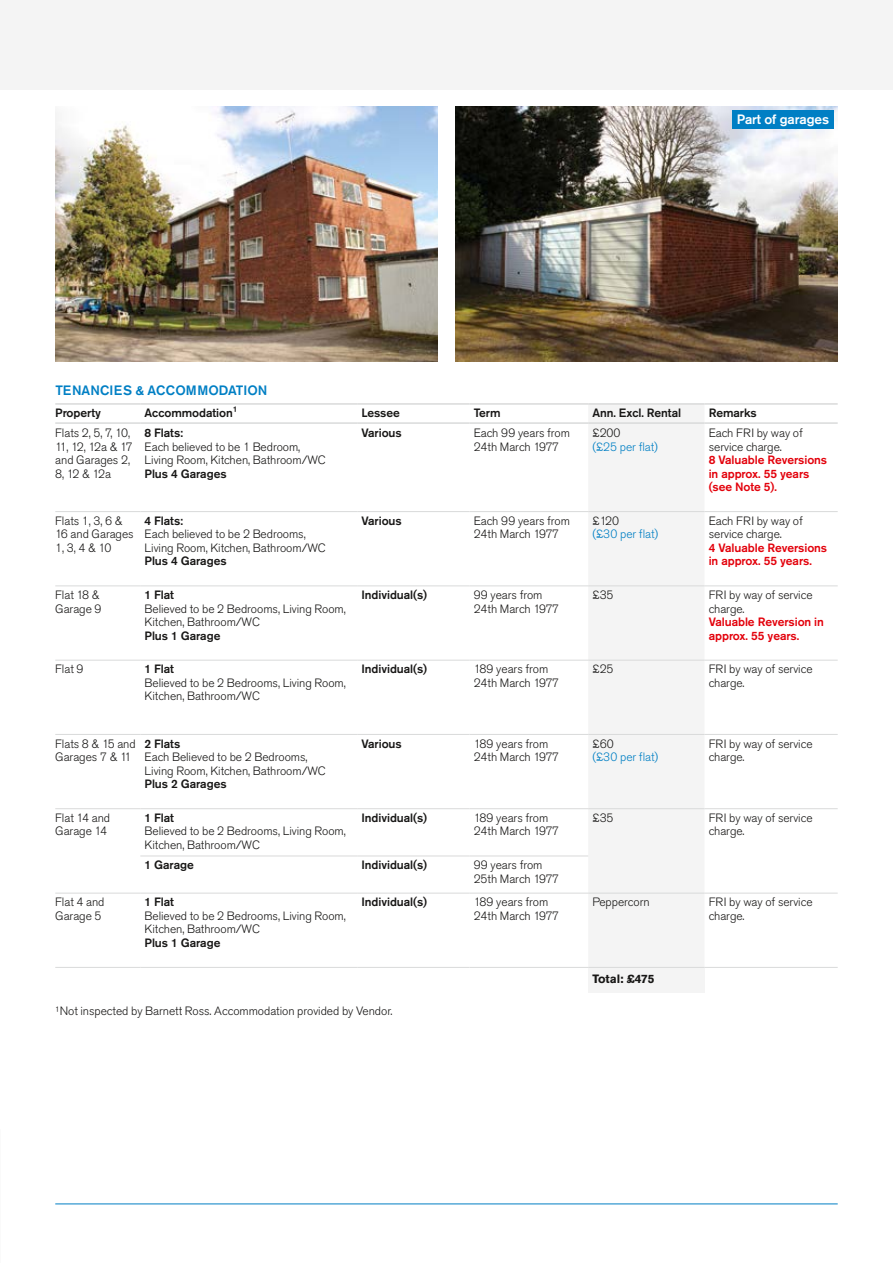
<style>
.page{position:relative;width:893px;height:1263px;background:#fff}
.page>*{position:absolute;margin:0;border:0;box-sizing:border-box;transform-origin:0 0}
.t1{font:500 13.5px "Akzidenz Grotesk Pro";letter-spacing:.005em;color:#007fc4}
.t2{font:500 13.5px "Akzidenz Grotesk Pro";letter-spacing:-.005em;color:#fff}
.t3{font:300 12px/13.5px "Akzidenz Grotesk Pro";letter-spacing:-.005em;color:#181716}
.t4{font:500 12px "Akzidenz Grotesk Pro";letter-spacing:-.005em;color:#181716}
.t5{font:500 12px/13.5px "Akzidenz Grotesk Pro";letter-spacing:-.005em;color:#e3000b}
.t6{font:300 12px "Akzidenz Grotesk Pro";letter-spacing:-.005em;color:#007fc4}
.t7{font:700 12px "Akzidenz Grotesk Pro";letter-spacing:-.015em;color:#181716}
</style>
<div class="page">
<div style="left:0;top:0;width:893px;height:89px;background:#f4f4f4"></div>
<hr style="left:55px;top:1203px;width:783px;height:1px;background:#007fc4">
<div style="left:588px;top:405px;width:116px;height:562px;background:#f4f4f4"></div>
<div style="left:588px;top:967px;width:116px;height:26px;background:#f4f4f4"></div>
<hr style="left:55px;top:511px;width:85px;height:1px;background:#d9dada">
<hr style="left:140px;top:511px;width:217px;height:1px;background:#d9dada">
<hr style="left:357px;top:511px;width:112px;height:1px;background:#d9dada">
<hr style="left:469px;top:511px;width:119px;height:1px;background:#d9dada">
<hr style="left:588px;top:511px;width:116px;height:1px;background:#d9dada">
<hr style="left:704px;top:511px;width:134px;height:1px;background:#d9dada">
<hr style="left:55px;top:585px;width:85px;height:1px;background:#d9dada">
<hr style="left:140px;top:585px;width:217px;height:1px;background:#d9dada">
<hr style="left:357px;top:585px;width:112px;height:1px;background:#d9dada">
<hr style="left:469px;top:585px;width:119px;height:1px;background:#d9dada">
<hr style="left:588px;top:585px;width:116px;height:1px;background:#d9dada">
<hr style="left:704px;top:585px;width:134px;height:1px;background:#d9dada">
<hr style="left:55px;top:660px;width:85px;height:1px;background:#d9dada">
<hr style="left:140px;top:660px;width:217px;height:1px;background:#d9dada">
<hr style="left:357px;top:660px;width:112px;height:1px;background:#d9dada">
<hr style="left:469px;top:660px;width:119px;height:1px;background:#d9dada">
<hr style="left:588px;top:660px;width:116px;height:1px;background:#d9dada">
<hr style="left:704px;top:660px;width:134px;height:1px;background:#d9dada">
<hr style="left:55px;top:734px;width:85px;height:1px;background:#d9dada">
<hr style="left:140px;top:734px;width:217px;height:1px;background:#d9dada">
<hr style="left:357px;top:734px;width:112px;height:1px;background:#d9dada">
<hr style="left:469px;top:734px;width:119px;height:1px;background:#d9dada">
<hr style="left:588px;top:734px;width:116px;height:1px;background:#d9dada">
<hr style="left:704px;top:734px;width:134px;height:1px;background:#d9dada">
<hr style="left:55px;top:808px;width:85px;height:1px;background:#d9dada">
<hr style="left:140px;top:808px;width:217px;height:1px;background:#d9dada">
<hr style="left:357px;top:808px;width:112px;height:1px;background:#d9dada">
<hr style="left:469px;top:808px;width:119px;height:1px;background:#d9dada">
<hr style="left:588px;top:808px;width:116px;height:1px;background:#d9dada">
<hr style="left:704px;top:808px;width:134px;height:1px;background:#d9dada">
<hr style="left:140px;top:856px;width:217px;height:1px;background:#d9dada">
<hr style="left:357px;top:856px;width:112px;height:1px;background:#d9dada">
<hr style="left:469px;top:856px;width:119px;height:1px;background:#d9dada">
<hr style="left:55px;top:893px;width:85px;height:1px;background:#d9dada">
<hr style="left:140px;top:893px;width:217px;height:1px;background:#d9dada">
<hr style="left:357px;top:893px;width:112px;height:1px;background:#d9dada">
<hr style="left:469px;top:893px;width:119px;height:1px;background:#d9dada">
<hr style="left:588px;top:893px;width:116px;height:1px;background:#d9dada">
<hr style="left:704px;top:893px;width:134px;height:1px;background:#d9dada">
<hr style="left:140px;top:403px;width:217px;height:2px;background:#d9dada">
<hr style="left:357px;top:403px;width:112px;height:2px;background:#d9dada">
<hr style="left:140px;top:422px;width:217px;height:2px;background:#d9dada">
<hr style="left:357px;top:422px;width:112px;height:2px;background:#d9dada">
<hr style="left:55px;top:967px;width:85px;height:1px;background:#d9dada">
<hr style="left:140px;top:967px;width:217px;height:1px;background:#d9dada">
<hr style="left:55px;top:403px;width:85px;height:2px;background:#d9dada">
<hr style="left:469px;top:403px;width:119px;height:2px;background:#d9dada">
<hr style="left:588px;top:403px;width:116px;height:2px;background:#d9dada">
<hr style="left:704px;top:403px;width:134px;height:2px;background:#d9dada">
<hr style="left:55px;top:422px;width:85px;height:2px;background:#d9dada">
<hr style="left:469px;top:422px;width:119px;height:2px;background:#d9dada">
<hr style="left:588px;top:422px;width:116px;height:2px;background:#d9dada">
<hr style="left:704px;top:422px;width:134px;height:2px;background:#d9dada">
<hr style="left:357px;top:967px;width:112px;height:1px;background:#d9dada">
<hr style="left:469px;top:967px;width:119px;height:1px;background:#d9dada">
<hr style="left:588px;top:967px;width:116px;height:1px;background:#d9dada">
<hr style="left:704px;top:967px;width:134px;height:1px;background:#d9dada">
<img style="left:55px;top:106px;width:383px;height:256px">
<img style="left:455px;top:106px;width:383px;height:256px">
<div style="left:732px;top:110px;width:101px;height:18px;background:#007fc4"></div>
<p class="t2" style="left:737px;top:111px;width:94px">Part of garages</p>
<p class="t1" style="left:55px;top:381px;width:214px">TENANCIES &amp; ACCOMMODATION</p>
<p class="t4" style="left:55px;top:405px;width:47px">Property</p>
<p class="t4" style="left:145px;top:405px;width:94px">Accommodation1</p>
<p class="t4" style="left:361px;top:405px;width:40px">Lessee</p>
<p class="t4" style="left:474px;top:405px;width:28px">Term</p>
<p class="t4" style="left:592px;top:405px;width:90px">Ann. Excl. Rental</p>
<p class="t4" style="left:709px;top:405px;width:50px">Remarks</p>
<p class="t3" style="left:55px;top:426px;width:79px">Flats 2, 5, 7, 10,<br>11, 12, 12a &amp; 17 and Garages 2,<br>8, 12 &amp; 12a</p>
<p class="t4" style="left:145px;top:425px;width:40px">8 Flats:</p>
<p class="t4" style="left:361px;top:425px;width:42px">Various</p>
<p class="t3" style="left:474px;top:426px;width:98px">Each 99 years from<br>24th March 1977</p>
<p class="t3" style="left:592px;top:426px;width:30px">£200</p>
<p class="t3" style="left:709px;top:426px;width:96px">Each FRI by way of service charge.</p>
<p class="t5" style="left:709px;top:453px;width:120px">8 Valuable Reversions in approx. 55 years (see Note 5).</p>
<p class="t6" style="left:592px;top:439px;width:67px">(£25 per flat)</p>
<p class="t3" style="left:145px;top:440px;width:183px">Each believed to be 1 Bedroom,<br>Living Room, Kitchen, Bathroom/WC</p>
<p class="t4" style="left:145px;top:466px;width:84px">Plus 4 Garages</p>
<p class="t3" style="left:55px;top:514px;width:80px">Flats 1, 3, 6 &amp;<br>16 and Garages<br>1, 3, 4 &amp; 10</p>
<p class="t4" style="left:145px;top:513px;width:40px">4 Flats:</p>
<p class="t3" style="left:145px;top:527px;width:183px">Each believed to be 2 Bedrooms,<br>Living Room, Kitchen, Bathroom/WC</p>
<p class="t4" style="left:145px;top:553px;width:84px">Plus 4 Garages</p>
<p class="t4" style="left:361px;top:513px;width:42px">Various</p>
<p class="t3" style="left:474px;top:514px;width:98px">Each 99 years from<br>24th March 1977</p>
<p class="t3" style="left:592px;top:514px;width:28px">£120</p>
<p class="t6" style="left:592px;top:526px;width:67px">(£30 per flat)</p>
<p class="t3" style="left:709px;top:514px;width:96px">Each FRI by way of service charge.</p>
<p class="t5" style="left:709px;top:541px;width:120px">4 Valuable Reversions in approx. 55 years.</p>
<p class="t3" style="left:55px;top:588px;width:48px">Flat 18 &amp;<br>Garage 9</p>
<p class="t4" style="left:145px;top:587px;width:31px">1 Flat</p>
<p class="t3" style="left:145px;top:602px;width:203px">Believed to be 2 Bedrooms, Living Room,<br>Kitchen, Bathroom/WC</p>
<p class="t4" style="left:145px;top:628px;width:77px">Plus 1 Garage</p>
<p class="t4" style="left:361px;top:587px;width:67px">Individual(s)</p>
<p class="t3" style="left:474px;top:588px;width:87px">99 years from<br>24th March 1977</p>
<p class="t3" style="left:592px;top:588px;width:23px">£35</p>
<p class="t3" style="left:709px;top:588px;width:105px">FRI by way of service charge.</p>
<p class="t5" style="left:709px;top:615px;width:117px">Valuable Reversion in approx. 55 years.</p>
<p class="t3" style="left:55px;top:662px;width:30px">Flat 9</p>
<p class="t4" style="left:145px;top:661px;width:31px">1 Flat</p>
<p class="t3" style="left:145px;top:676px;width:203px">Believed to be 2 Bedrooms, Living Room,<br>Kitchen, Bathroom/WC</p>
<p class="t4" style="left:361px;top:661px;width:67px">Individual(s)</p>
<p class="t3" style="left:474px;top:662px;width:87px">189 years from<br>24th March 1977</p>
<p class="t3" style="left:592px;top:662px;width:23px">£25</p>
<p class="t3" style="left:709px;top:662px;width:105px">FRI by way of service charge.</p>
<p class="t3" style="left:55px;top:737px;width:82px">Flats 8 &amp; 15 and<br>Garages 7 &amp; 11</p>
<p class="t4" style="left:145px;top:736px;width:37px">2 Flats</p>
<p class="t3" style="left:145px;top:750px;width:183px">Each Believed to be 2 Bedrooms,<br>Living Room, Kitchen, Bathroom/WC</p>
<p class="t4" style="left:145px;top:776px;width:84px">Plus 2 Garages</p>
<p class="t4" style="left:361px;top:736px;width:42px">Various</p>
<p class="t3" style="left:474px;top:737px;width:87px">189 years from<br>24th March 1977</p>
<p class="t3" style="left:592px;top:737px;width:23px">£60</p>
<p class="t6" style="left:592px;top:749px;width:67px">(£30 per flat)</p>
<p class="t3" style="left:709px;top:737px;width:105px">FRI by way of service charge.</p>
<p class="t3" style="left:55px;top:811px;width:56px">Flat 14 and<br>Garage 14</p>
<p class="t4" style="left:145px;top:810px;width:31px">1 Flat</p>
<p class="t3" style="left:145px;top:824px;width:203px">Believed to be 2 Bedrooms, Living Room,<br>Kitchen, Bathroom/WC</p>
<p class="t4" style="left:361px;top:810px;width:67px">Individual(s)</p>
<p class="t3" style="left:474px;top:811px;width:87px">189 years from<br>24th March 1977</p>
<p class="t3" style="left:592px;top:811px;width:23px">£35</p>
<p class="t3" style="left:709px;top:811px;width:105px">FRI by way of service charge.</p>
<p class="t4" style="left:145px;top:857px;width:51px">1 Garage</p>
<p class="t4" style="left:361px;top:857px;width:67px">Individual(s)</p>
<p class="t3" style="left:474px;top:858px;width:87px">99 years from<br>25th March 1977</p>
<p class="t3" style="left:55px;top:895px;width:51px">Flat 4 and<br>Garage 5</p>
<p class="t4" style="left:145px;top:894px;width:31px">1 Flat</p>
<p class="t3" style="left:145px;top:909px;width:203px">Believed to be 2 Bedrooms, Living Room,<br>Kitchen, Bathroom/WC</p>
<p class="t4" style="left:145px;top:935px;width:77px">Plus 1 Garage</p>
<p class="t4" style="left:361px;top:894px;width:67px">Individual(s)</p>
<p class="t3" style="left:474px;top:895px;width:87px">189 years from<br>24th March 1977</p>
<p class="t3" style="left:592px;top:895px;width:59px">Peppercorn</p>
<p class="t3" style="left:709px;top:895px;width:105px">FRI by way of service charge.</p>
<p class="t7" style="left:592px;top:971px;width:64px">Total: £475</p>
<p class="t3" style="left:55px;top:1004px;width:339px">¹Not inspected by Barnett Ross. Accommodation provided by Vendor.</p>
</div>
